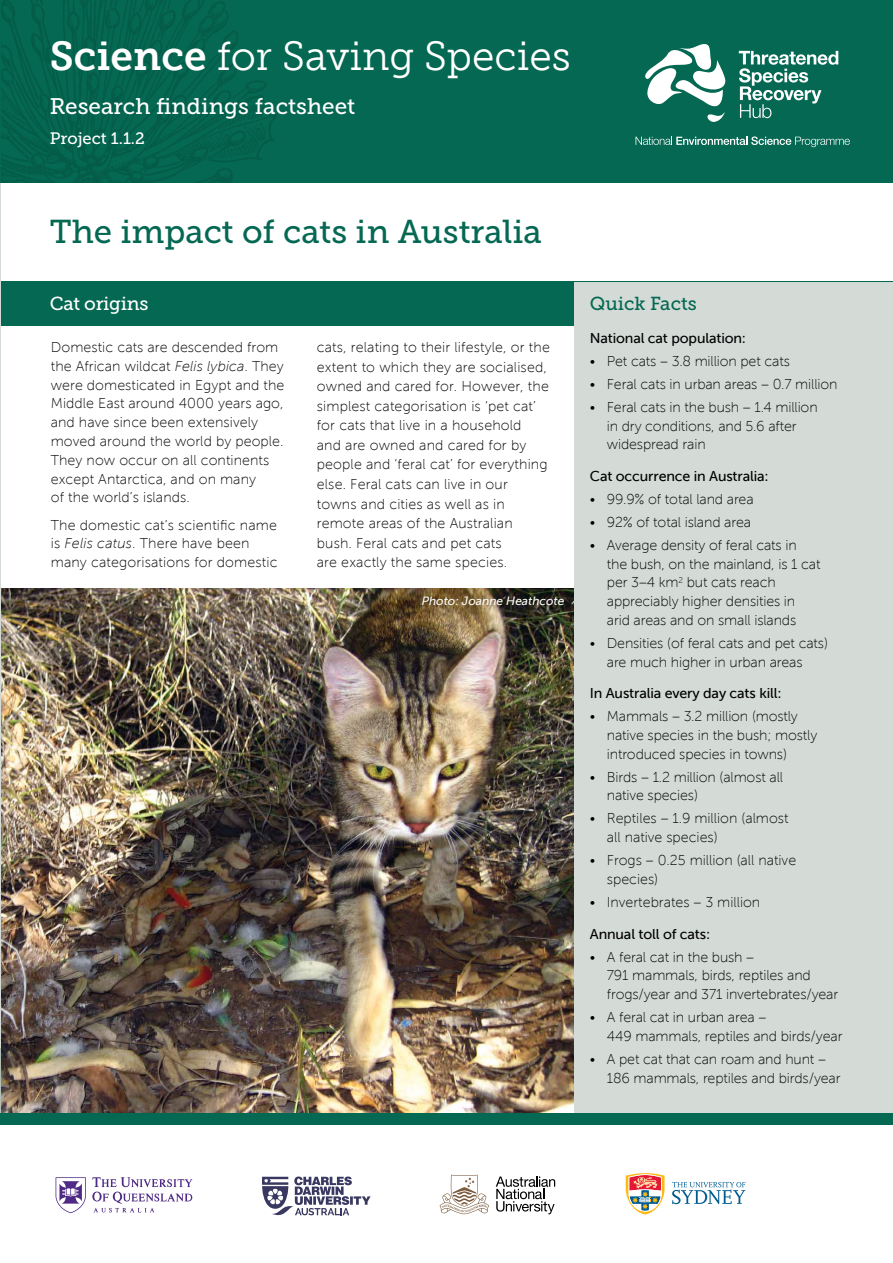
<style>
.page{position:relative;width:893px;height:1263px;background:#fff}
.page>*{position:absolute;margin:0;border:0;box-sizing:border-box;transform-origin:0 0}
.t1{font:40.5px "Museo Slab 300";color:#fff}
.t2{font:33px "Museo Slab 500";color:#046852}
.t3{font:22.5px "Museo Slab 500";color:#fff}
.t4{font:18.75px "Museo Slab 500";letter-spacing:-.015em;color:#fff}
.t5{font:18.75px "Museo Slab 500";color:#046852}
.t6{font:16.5px "Museo Slab 500";color:#fff}
.t7{font:14.25px/18.8px "Museo Sans 100";color:#000}
.t8{font:14.25px "Museo Sans 500";letter-spacing:-.01em;color:#000}
.t9{font:italic 12px "Museo Sans 500";color:#fff}
.s1{font-family:"Museo Slab 700"}
.s2{font-style:italic}
</style>
<div class="page">
<div style="left:0;top:281px;width:573px;height:45px;background:#046852"></div>
<img style="left:1px;top:589px;width:573px;height:525px">
<div style="left:1px;top:0;width:892px;height:183px;background:#046852"></div>
<svg style="left:739px;top:51px;width:99px;height:67px"></svg>
<svg style="left:645px;top:44px;width:81px;height:78px"></svg>
<svg style="left:635px;top:136px;width:215px;height:11px"></svg>
<div style="left:574px;top:281px;width:319px;height:838px;background:#d4dbd7"></div>
<hr style="left:0;top:182px;width:1px;height:875px;background:#d4dbd7">
<hr style="left:0;top:1048px;width:1px;height:66px;background:#aebfb7">
<div style="left:0;top:1114px;width:893px;height:11px;background:#046852"></div>
<hr style="left:1px;top:281px;width:892px;height:1px;background:#046852">
<svg style="left:262px;top:1176px;width:109px;height:39px"></svg>
<svg style="left:626px;top:1173px;width:38px;height:41px"></svg>
<svg style="left:672px;top:1182px;width:73px;height:22px"></svg>
<svg style="left:496px;top:1176px;width:59px;height:38px"></svg>
<svg style="left:440px;top:1175px;width:49px;height:39px"></svg>
<svg style="left:56px;top:1177px;width:136px;height:36px"></svg>
<hr style="left:0;top:0;width:1px;height:183px;background:#046852">
<h1 class="t1" style="left:50px;top:33px;width:522px"><span class="s1">Science</span> for Saving Species</h1>
<h3 class="t3" style="left:50px;top:93px;width:307px">Research findings factsheet</h3>
<p class="t6" style="left:50px;top:129px;width:97px">Project 1.1.2</p>
<h2 class="t2" style="left:50px;top:213px;width:493px">The impact of cats in Australia</h2>
<h3 class="t4" style="left:50px;top:293px;width:100px">Cat origins</h3>
<p class="t7" style="left:51px;top:338px;width:235px">Domestic cats are descended from the African wildcat <span class="s2">Felis lybica</span>. They were domesticated in Egypt and the<br>Middle East around 4000 years ago, and have since been extensively moved around the world by people.<br>They now occur on all continents except Antarctica, and on many<br>of the world’s islands.</p>
<p class="t7" style="left:51px;top:515px;width:228px">The domestic cat’s scientific name is <span class="s2">Felis catus</span>. There have been many categorisations for domestic</p>
<p class="t7" style="left:317px;top:338px;width:235px;line-height:19.5px">cats, relating to their lifestyle, or the extent to which they are socialised, owned and cared for. However, the simplest categorisation is ‘pet cat’ for cats that live in a household<br>and are owned and cared for by people and ‘feral cat’ for everything else. Feral cats can live in our towns and cities as well as in remote areas of the Australian bush. Feral cats and pet cats<br>are exactly the same species.</p>
<p class="t9" style="left:422px;top:595px;width:144px">Photo: Joanne Heathcote</p>
<h3 class="t5" style="left:590px;top:293px;width:108px">Quick Facts</h3>
<p class="t8" style="left:590px;top:330px;width:158px">National cat population:</p>
<p class="t7" style="left:590px;top:352px;width:202px">• Pet cats – 3.8 million pet cats</p>
<p class="t7" style="left:590px;top:375px;width:249px">• Feral cats in urban areas – 0.7 million</p>
<p class="t7" style="left:607px;top:398px;width:212px;text-indent:-17px">• Feral cats in the bush – 1.4 million in dry conditions, and 5.6 after widespread rain</p>
<p class="t8" style="left:590px;top:468px;width:180px">Cat occurrence in Australia:</p>
<p class="t7" style="left:590px;top:490px;width:165px">• 99.9% of total land area</p>
<p class="t7" style="left:590px;top:513px;width:163px">• 92% of total island area</p>
<p class="t7" style="left:607px;top:536px;width:215px;text-indent:-17px">• Average density of feral cats in the bush, on the mainland, is 1 cat per 3–4 km<sup>2</sup> but cats reach appreciably higher densities in arid areas and on small islands</p>
<p class="t7" style="left:590px;top:634px;width:240px;text-align:center">• Densities (of feral cats and pet cats) are much higher in urban areas</p>
<p class="t8" style="left:590px;top:685px;width:193px">In Australia every day cats kill:</p>
<p class="t7" style="left:607px;top:707px;width:212px;text-indent:-17px">• Mammals – 3.2 million (mostly native species in the bush; mostly introduced species in towns)</p>
<p class="t7" style="left:607px;top:768px;width:178px;text-indent:-17px">• Birds – 1.2 million (almost all native species)</p>
<p class="t7" style="left:607px;top:809px;width:183px;text-indent:-17px">• Reptiles – 1.9 million (almost all native species)</p>
<p class="t7" style="left:607px;top:851px;width:191px;text-indent:-17px">• Frogs – 0.25 million (all native species)</p>
<p class="t7" style="left:590px;top:893px;width:172px">• Invertebrates – 3 million</p>
<p class="t8" style="left:590px;top:926px;width:122px">Annual toll of cats:</p>
<p class="t7" style="left:607px;top:947px;width:233px;text-indent:-17px">• A feral cat in the bush –<br>791 mammals, birds, reptiles and frogs/year and 371 invertebrates/year</p>
<p class="t7" style="left:607px;top:1008px;width:237px;text-indent:-17px">• A feral cat in urban area –<br>449 mammals, reptiles and birds/year</p>
<p class="t7" style="left:607px;top:1050px;width:235px;text-indent:-17px">• A pet cat that can roam and hunt –<br>186 mammals, reptiles and birds/year</p>
</div>
